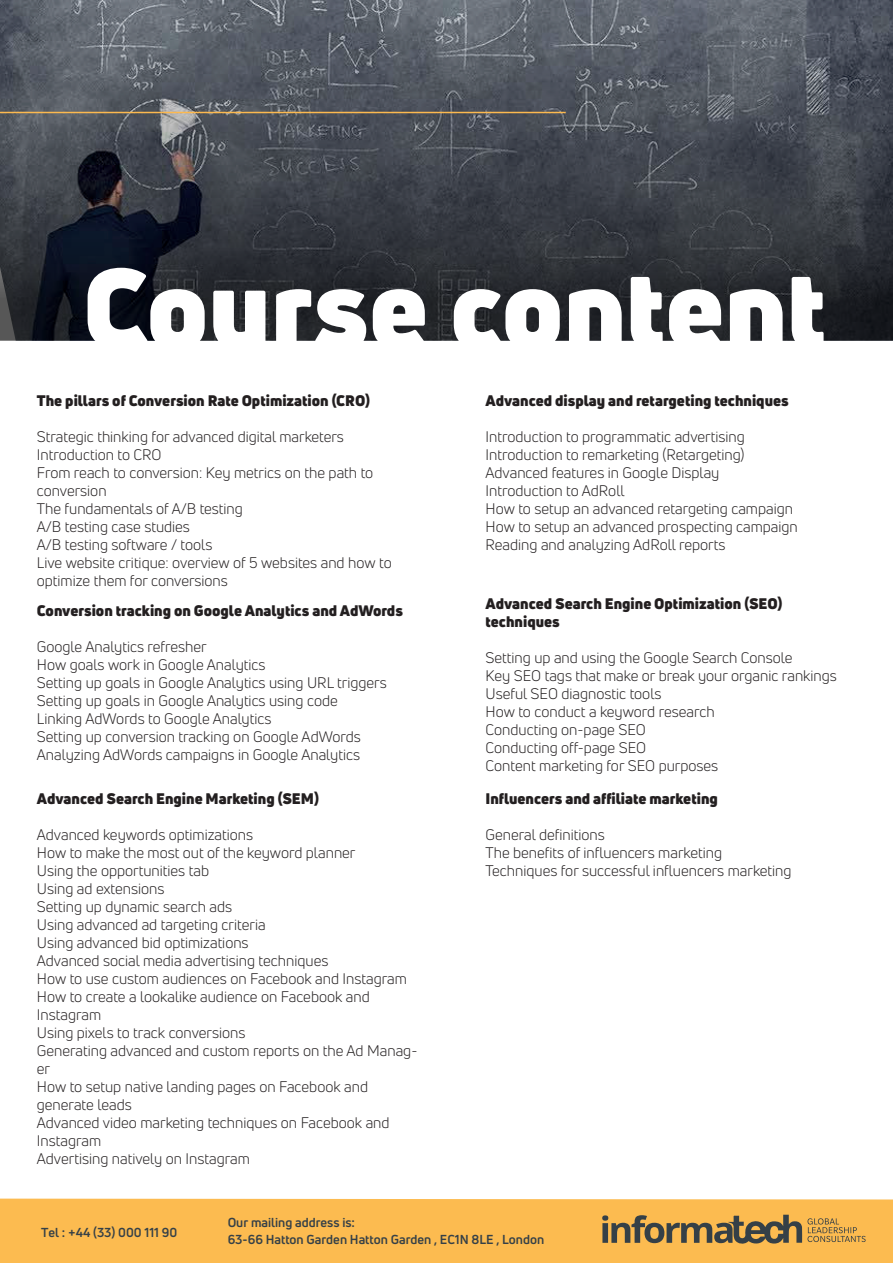
<style>
.page{position:relative;width:893px;height:1263px;background:#fff}
.page>*{position:absolute;margin:0;border:0;box-sizing:border-box;transform-origin:0 0}
.t1{font:900 110.7px "Uni Neue";color:#fff}
.t2{font:15px/18px "Uni Neue";color:#231f20}
.t3{font:900 15px/18px "Uni Neue";color:#231f20}
.t4{font:700 12.75px/17px "Uni Neue";color:#354047}
</style>
<div class="page">
<div style="left:0;top:1198px;width:893px;height:65px;background:#fcbb50"></div>
<svg style="left:0;top:0;width:893px;height:341px;background:#40444c"></svg>
<hr style="left:0;top:112px;width:566px;height:1px;background:#fcb94f">
<svg style="left:602px;top:1215px;width:264px;height:30px;background:#b28d4c"></svg>
<h1 class="t1" style="left:82px;top:231px;width:745px">Course content</h1>
<p class="t3" style="left:37px;top:392px;width:335px">The pillars of Conversion Rate Optimization (CRO)</p>
<p class="t2" style="left:37px;top:428px;width:356px">Strategic thinking for advanced digital marketers Introduction to CRO<br>From reach to conversion: Key metrics on the path to conversion<br>The fundamentals of A/B testing<br>A/B testing case studies<br>A/B testing software / tools<br>Live website critique: overview of 5 websites and how to optimize them for conversions</p>
<p class="t3" style="left:37px;top:601px;width:368px">Conversion tracking on Google Analytics and AdWords</p>
<p class="t2" style="left:37px;top:637px;width:351px">Google Analytics refresher<br>How goals work in Google Analytics<br>Setting up goals in Google Analytics using URL triggers Setting up goals in Google Analytics using code Linking AdWords to Google Analytics<br>Setting up conversion tracking on Google AdWords Analyzing AdWords campaigns in Google Analytics</p>
<p class="t3" style="left:37px;top:789px;width:284px">Advanced Search Engine Marketing (SEM)</p>
<p class="t2" style="left:37px;top:825px;width:382px">Advanced keywords optimizations<br>How to make the most out of the keyword planner<br>Using the opportunities tab<br>Using ad extensions<br>Setting up dynamic search ads<br>Using advanced ad targeting criteria<br>Using advanced bid optimizations<br>Advanced social media advertising techniques<br>How to use custom audiences on Facebook and Instagram How to create a lookalike audience on Facebook and Instagram<br>Using pixels to track conversions<br>Generating advanced and custom reports on the Ad Manag&shy;er<br>How to setup native landing pages on Facebook and generate leads<br>Advanced video marketing techniques on Facebook and Instagram<br>Advertising natively on Instagram</p>
<p class="t3" style="left:486px;top:392px;width:305px">Advanced display and retargeting techniques</p>
<p class="t2" style="left:486px;top:428px;width:314px">Introduction to programmatic advertising Introduction to remarketing (Retargeting)<br>Advanced features in Google Display Introduction to AdRoll<br>How to setup an advanced retargeting campaign How to setup an advanced prospecting campaign Reading and analyzing AdRoll reports</p>
<p class="t3" style="left:486px;top:594px;width:298px">Advanced Search Engine Optimization (SEO) techniques</p>
<p class="t2" style="left:486px;top:648px;width:353px">Setting up and using the Google Search Console<br>Key SEO tags that make or break your organic rankings Useful SEO diagnostic tools<br>How to conduct a keyword research<br>Conducting on-page SEO<br>Conducting off-page SEO<br>Content marketing for SEO purposes</p>
<p class="t3" style="left:486px;top:789px;width:234px">Influencers and affiliate marketing</p>
<p class="t2" style="left:486px;top:825px;width:307px">General definitions<br>The benefits of influencers marketing<br>Techniques for successful influencers marketing</p>
<p class="t4" style="left:41px;top:1224px;width:138px">Tel : +44 (33) 000 111 90</p>
<p class="t4" style="left:228px;top:1214px;width:318px">Our mailing address is:<br>63-66 Hatton Garden Hatton Garden , EC1N 8LE , London</p>
</div>
